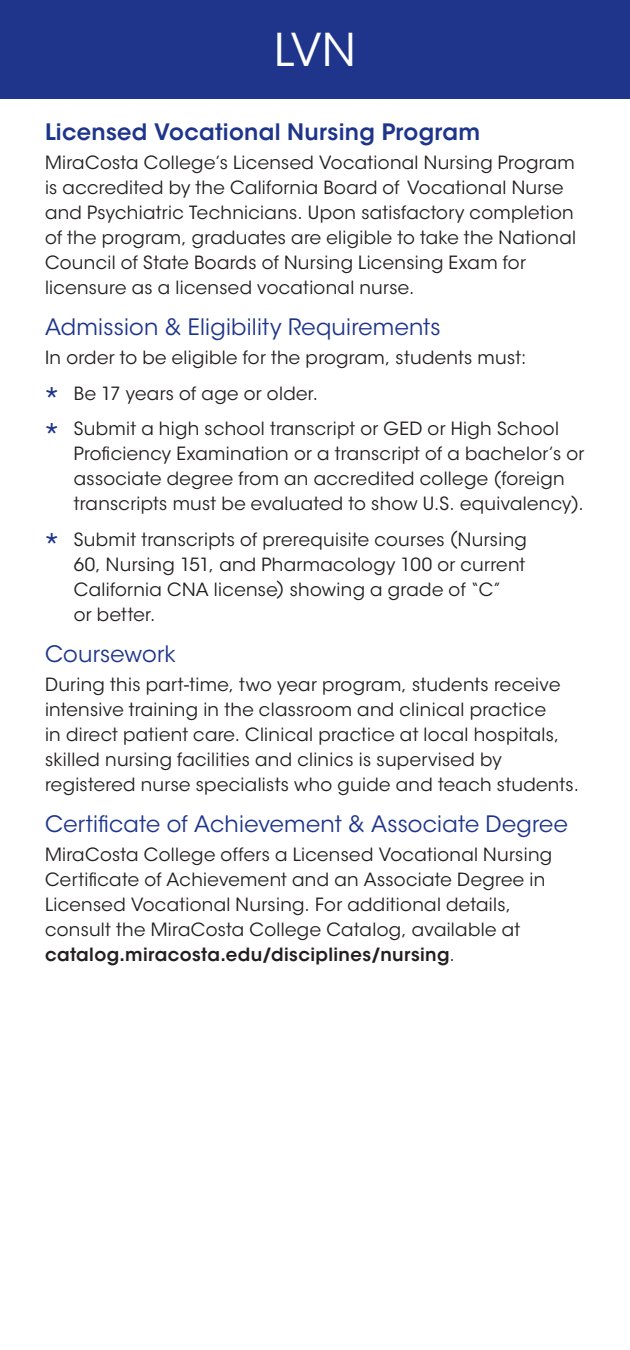
<style>
.page{position:relative;width:630px;height:1350px;background:#fff}
.page>*{position:absolute;margin:0;border:0;box-sizing:border-box;transform-origin:0 0}
.t1{font:45px "ITC Avant Garde Std";color:#fff}
.Subhead{font:22.5px "ITC Avant Garde Std";letter-spacing:.01em;color:#1e358b}
.Subhead-2{font:600 22.5px "ITC Avant Garde Std";letter-spacing:.015em;color:#1e358b}
.Text{font:18px/25px "ITC Avant Garde Std";letter-spacing:.02em;color:#231f20}
.s1{font-weight:600}
</style>
<div class="page">
<div style="left:0;top:0;width:630px;height:99px;background:#1e358b"></div>
<p class="t1" style="left:274px;top:22px;width:83px">LVN</p>
<p class="Subhead-2" style="left:45px;top:118px;width:437px">Licensed Vocational Nursing Program</p>
<p class="Text" style="left:45px;top:150px;width:533px">MiraCosta College’s Licensed Vocational Nursing Program is accredited by the California Board of Vocational Nurse and Psychiatric Technicians. Upon satisfactory completion of the program, graduates are eligible to take the National Council of State Boards of Nursing Licensing Exam for licensure as a licensed vocational nurse.</p>
<p class="Subhead" style="left:45px;top:313px;width:397px">Admission &amp; Eligibility Requirements</p>
<p class="Text" style="left:45px;top:345px;width:483px">In order to be eligible for the program, students must:</p>
<p class="Text" style="left:74px;top:381px;width:246px">Be 17 years of age or older.</p>
<p class="Text" style="left:74px;top:417px;width:512px">Submit a high school transcript or GED or High School Proficiency Examination or a transcript of a bachelor’s or associate degree from an accredited college (foreign transcripts must be evaluated to show U.S. equivalency).</p>
<p class="Text" style="left:74px;top:527px;width:455px">Submit transcripts of prerequisite courses (Nursing 60, Nursing 151, and Pharmacology 100 or current California CNA license) showing a grade of “C”<br>or better.</p>
<p class="Subhead" style="left:45px;top:641px;width:132px">Coursework</p>
<p class="Text" style="left:45px;top:672px;width:536px">During this part-time, two year program, students receive intensive training in the classroom and clinical practice<br>in direct patient care. Clinical practice at local hospitals, skilled nursing facilities and clinics is supervised by registered nurse specialists who guide and teach students.</p>
<p class="Subhead" style="left:45px;top:810px;width:524px">Certificate of Achievement &amp; Associate Degree</p>
<p class="Text" style="left:45px;top:842px;width:509px">MiraCosta College offers a Licensed Vocational Nursing Certificate of Achievement and an Associate Degree in Licensed Vocational Nursing. For additional details, consult the MiraCosta College Catalog, available at <span class="s1">catalog.miracosta.edu/disciplines/nursing</span>.</p>
</div>
